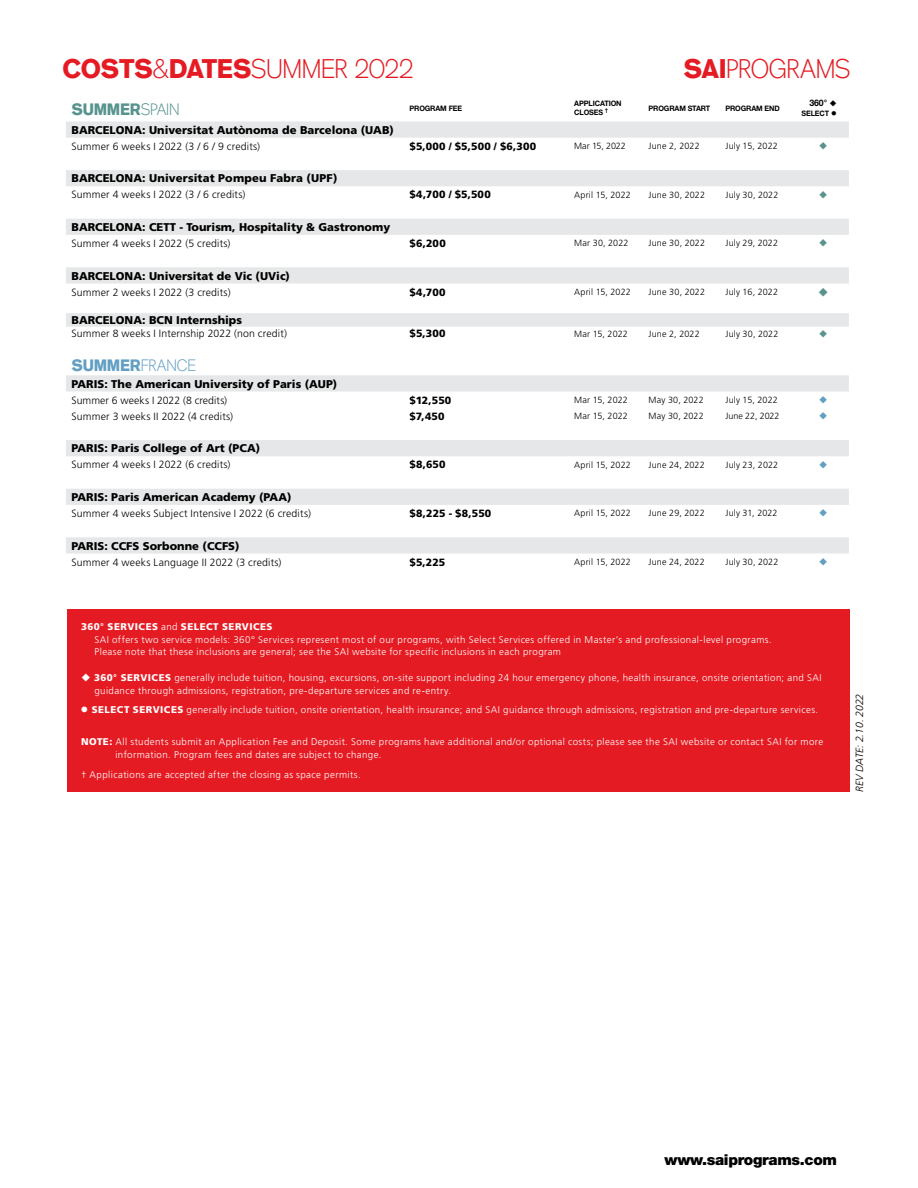
<style>
.page{position:relative;width:918px;height:1188px;background:#fff}
.page>*{position:absolute;margin:0;border:0;box-sizing:border-box;transform-origin:0 0}
.t1{font:300 27px "Standard CT";letter-spacing:-.025em;color:#e51b23}
.t2{font:800 16.5px "Standard CT";letter-spacing:-.015em;color:#629fc3}
.t3{font:800 16.5px "Standard CT";letter-spacing:-.015em;color:#58938e}
.t4{font:900 15px "Helvetica Neue LT Std";letter-spacing:-.02em;color:#000}
.t5{font:900 11.25px "Frutiger LT Std";color:#000}
.t6{font:300 10.5px "Frutiger LT Std";letter-spacing:.015em;color:#000}
.t7{font:900 10.5px "Frutiger LT Std";letter-spacing:.015em;color:#000}
.t8{font:italic 300 10.5px "Frutiger LT Std";letter-spacing:-.01em;color:#000}
.t9{font:300 9.75px/12.8px "Frutiger LT Std";letter-spacing:.04em;color:#fff}
.t10{font:300 9px "Frutiger LT Std";letter-spacing:.02em;color:#000}
.t11{font:300 9px "Frutiger LT Std";color:#000}
.t12{font:300 9px "Frutiger LT Std";letter-spacing:-.005em;color:#000}
.t13{font:700 9px "Helvetica Neue LT Std";color:#000}
.t14{font:700 7.5px/9px "Helvetica Neue LT Std";letter-spacing:-.015em;color:#000}
.s1{font-weight:800}
.s2{font-weight:300}
.s3{font-weight:900}
</style>
<div class="page">
<div style="left:68px;top:609px;width:782px;height:183px;background:#e51b23"></div>
<div style="left:66px;top:122px;width:783px;height:16px;background:#e6e7e8"></div>
<svg style="left:66px;top:170px;width:783px;height:384px"></svg>
<svg style="left:820px;top:191px;width:7px;height:7px"></svg>
<svg style="left:820px;top:239px;width:7px;height:8px"></svg>
<svg style="left:819px;top:287px;width:9px;height:9px"></svg>
<svg style="left:820px;top:330px;width:7px;height:7px"></svg>
<svg style="left:820px;top:396px;width:7px;height:7px"></svg>
<svg style="left:820px;top:412px;width:7px;height:8px"></svg>
<svg style="left:820px;top:461px;width:7px;height:7px"></svg>
<svg style="left:820px;top:509px;width:7px;height:8px"></svg>
<h1 class="t1" style="left:63px;top:53px;width:353px"><span class="s1">COSTS</span>&amp;<span class="s1">DATES</span>SUMMER 2022</h1>
<h1 class="t1" style="left:684px;top:53px;width:168px"><span class="s1">SAI</span>PROGRAMS</h1>
<h2 class="t3" style="left:72px;top:98px;width:110px">SUMMER<span class="s2">SPAIN</span></h2>
<p class="t14" style="left:410px;top:103px;width:54px">PROGRAM FEE</p>
<p class="t14" style="left:574px;top:99px;width:49px">APPLICATION<br>CLOSES <sup>†</sup></p>
<p class="t14" style="left:649px;top:103px;width:63px">PROGRAM START</p>
<p class="t14" style="left:725px;top:103px;width:56px">PROGRAM END</p>
<p class="t5" style="left:72px;top:123px;width:324px">BARCELONA: Universitat Autònoma de Barcelona (UAB)</p>
<p class="t6" style="left:72px;top:140px;width:190px">Summer 6 weeks I 2022 (3 / 6 / 9 credits)</p>
<p class="t7" style="left:410px;top:140px;width:128px">$5,000 / $5,500 / $6,300</p>
<p class="t12" style="left:574px;top:141px;width:53px">Mar 15, 2022</p>
<p class="t10" style="left:649px;top:141px;width:53px">June 2, 2022</p>
<p class="t10" style="left:725px;top:141px;width:54px">July 15, 2022</p>
<p class="t5" style="left:72px;top:172px;width:267px">BARCELONA: Universitat Pompeu Fabra (UPF)</p>
<p class="t6" style="left:72px;top:189px;width:175px">Summer 4 weeks I 2022 (3 / 6 credits)</p>
<p class="t7" style="left:410px;top:188px;width:83px">$4,700 / $5,500</p>
<p class="t10" style="left:574px;top:190px;width:58px">April 15, 2022</p>
<p class="t10" style="left:649px;top:190px;width:58px">June 30, 2022</p>
<p class="t10" style="left:725px;top:190px;width:54px">July 30, 2022</p>
<p class="t5" style="left:72px;top:220px;width:320px">BARCELONA: CETT - Tourism, Hospitality &amp; Gastronomy</p>
<p class="t6" style="left:72px;top:237px;width:161px">Summer 4 weeks I 2022 (5 credits)</p>
<p class="t7" style="left:410px;top:237px;width:38px">$6,200</p>
<p class="t10" style="left:574px;top:238px;width:56px">Mar 30, 2022</p>
<p class="t10" style="left:649px;top:238px;width:58px">June 30, 2022</p>
<p class="t10" style="left:725px;top:238px;width:54px">July 29, 2022</p>
<p class="t5" style="left:72px;top:269px;width:220px">BARCELONA: Universitat de Vic (UVic)</p>
<p class="t6" style="left:72px;top:286px;width:161px">Summer 2 weeks I 2022 (3 credits)</p>
<p class="t7" style="left:410px;top:286px;width:38px">$4,700</p>
<p class="t10" style="left:574px;top:287px;width:58px">April 15, 2022</p>
<p class="t10" style="left:649px;top:287px;width:58px">June 30, 2022</p>
<p class="t10" style="left:725px;top:287px;width:54px">July 16, 2022</p>
<p class="t5" style="left:72px;top:313px;width:172px">BARCELONA: BCN Internships</p>
<p class="t6" style="left:72px;top:328px;width:217px">Summer 8 weeks I Internship 2022 (non credit)</p>
<p class="t7" style="left:410px;top:327px;width:38px">$5,300</p>
<p class="t10" style="left:574px;top:329px;width:55px">Mar 15, 2022</p>
<p class="t10" style="left:649px;top:329px;width:53px">June 2, 2022</p>
<p class="t10" style="left:725px;top:329px;width:54px">July 30, 2022</p>
<h2 class="t2" style="left:72px;top:355px;width:126px">SUMMER<span class="s2">FRANCE</span></h2>
<p class="t5" style="left:72px;top:377px;width:267px">PARIS: The American University of Paris (AUP)</p>
<p class="t6" style="left:72px;top:394px;width:157px">Summer 6 weeks I 2022 (8 credits)</p>
<p class="t7" style="left:410px;top:394px;width:43px">$12,550</p>
<p class="t10" style="left:574px;top:395px;width:55px">Mar 15, 2022</p>
<p class="t10" style="left:649px;top:395px;width:57px">May 30, 2022</p>
<p class="t10" style="left:725px;top:395px;width:54px">July 15, 2022</p>
<p class="t6" style="left:72px;top:410px;width:163px">Summer 3 weeks II 2022 (4 credits)</p>
<p class="t7" style="left:410px;top:410px;width:37px">$7,450</p>
<p class="t10" style="left:574px;top:411px;width:55px">Mar 15, 2022</p>
<p class="t10" style="left:649px;top:411px;width:57px">May 30, 2022</p>
<p class="t11" style="left:725px;top:411px;width:56px">June 22, 2022</p>
<p class="t5" style="left:72px;top:442px;width:190px">PARIS: Paris College of Art (PCA)</p>
<p class="t6" style="left:72px;top:459px;width:161px">Summer 4 weeks I 2022 (6 credits)</p>
<p class="t7" style="left:410px;top:458px;width:37px">$8,650</p>
<p class="t10" style="left:574px;top:460px;width:58px">April 15, 2022</p>
<p class="t10" style="left:649px;top:460px;width:58px">June 24, 2022</p>
<p class="t10" style="left:725px;top:460px;width:54px">July 23, 2022</p>
<p class="t5" style="left:72px;top:490px;width:221px">PARIS: Paris American Academy (PAA)</p>
<p class="t6" style="left:72px;top:507px;width:241px">Summer 4 weeks Subject Intensive I 2022 (6 credits)</p>
<p class="t7" style="left:410px;top:507px;width:83px">$8,225 - $8,550</p>
<p class="t10" style="left:574px;top:508px;width:58px">April 15, 2022</p>
<p class="t10" style="left:649px;top:508px;width:58px">June 29, 2022</p>
<p class="t10" style="left:725px;top:508px;width:54px">July 31, 2022</p>
<p class="t5" style="left:72px;top:539px;width:170px">PARIS: CCFS Sorbonne (CCFS)</p>
<p class="t6" style="left:72px;top:556px;width:212px">Summer 4 weeks Language II 2022 (3 credits)</p>
<p class="t7" style="left:410px;top:556px;width:37px">$5,225</p>
<p class="t10" style="left:574px;top:557px;width:58px">April 15, 2022</p>
<p class="t10" style="left:649px;top:557px;width:58px">June 24, 2022</p>
<p class="t10" style="left:725px;top:557px;width:54px">July 30, 2022</p>
<p class="t13" style="left:809px;top:97px;width:29px">360° ◆</p>
<p class="t14" style="left:802px;top:109px;width:37px">SELECT ●</p>
<p class="t9" style="left:95px;top:620px;width:679px;text-indent:-14px"><span class="s3">360° SERVICES</span> and <span class="s3">SELECT SERVICES<br></span>SAI offers two service models: 360° Services represent most of our programs, with Select Services offered in Master’s and professional-level programs.<br>Please note that these inclusions are general; see the SAI website for specific inclusions in each program</p>
<p class="t9" style="left:94px;top:671px;width:729px;text-indent:-13px">◆ <span class="s3">360° SERVICES</span> generally include tuition, housing, excursions, on-site support including 24 hour emergency phone, health insurance, onsite orientation; and SAI guidance through admissions, registration, pre-departure services and re-entry.</p>
<p class="t9" style="left:81px;top:703px;width:739px">● <span class="s3">SELECT SERVICES</span> generally include tuition, onsite orientation, health insurance; and SAI guidance through admissions, registration and pre-departure services.</p>
<p class="t9" style="left:115px;top:736px;width:709px;text-indent:-34px"><span class="s3">NOTE:</span> All students submit an Application Fee and Deposit. Some programs have additional and/or optional costs; please see the SAI website or contact SAI for more information. Program fees and dates are subject to change.</p>
<p class="t9" style="left:81px;top:769px;width:281px">† Applications are accepted after the closing as space permits.</p>
<p class="t8" style="left:854px;top:792px;width:99px;rotate:-90deg">REV DATE: 2.10. 2022</p>
<h3 class="t4" style="left:665px;top:1151px;width:174px">www.saiprograms.com</h3>
</div>
